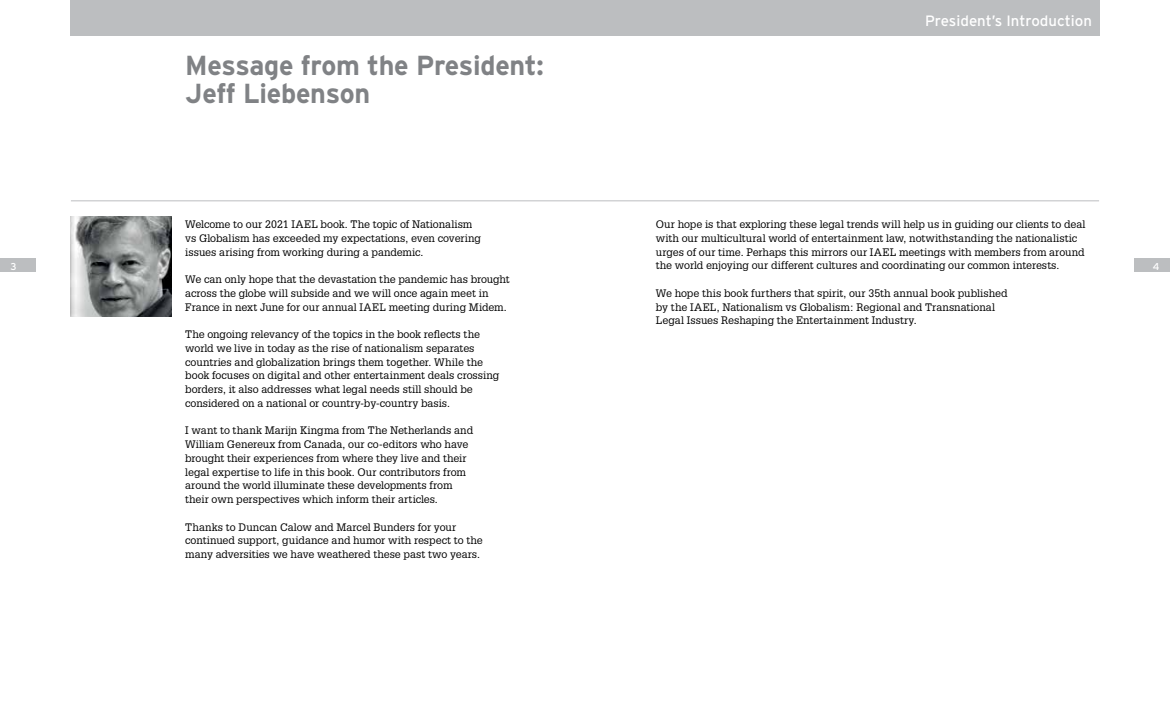
<style>
.page{position:relative;width:1170px;height:709px;background:#fff}
.page>*{position:absolute;margin:0;border:0;box-sizing:border-box;transform-origin:0 0}
.t1{font:700 27.5px/27.5px "Interstate";letter-spacing:-.01em;color:#808285}
.t2{font:15px "Interstate";color:#fff}
.t3{font:10.62px/13.8px "Glypha LT Std";color:#000}
.t4{font:10px "Interstate";color:#fff}
</style>
<div class="page">
<hr style="left:585px;top:200px;width:513px;height:1px;background:#bcbec0">
<div style="left:585px;top:0;width:513px;height:35px;background:#bcbec0"></div>
<div style="left:1134px;top:258px;width:35px;height:14px;background:#bcbec0"></div>
<img style="left:71px;top:217px;width:100px;height:100px">
<div style="left:71px;top:0;width:514px;height:35px;background:#bcbec0"></div>
<hr style="left:71px;top:200px;width:514px;height:1px;background:#bcbec0">
<div style="left:0;top:258px;width:35px;height:14px;background:#bcbec0"></div>
<p class="t4" style="left:11px;top:260px;width:8px">3</p>
<h1 class="t1" style="left:185px;top:52px;width:360px">Message from the President:<br>Jeff Liebenson</h1>
<p class="t3" style="left:185px;top:217px;width:297px">Welcome to our 2021 IAEL book. The topic of Nationalism vs Globalism has exceeded my expectations, even covering issues arising from working during a pandemic.</p>
<p class="t3" style="left:185px;top:272px;width:326px">We can only hope that the devastation the pandemic has brought across the globe will subside and we will once again meet in<br>France in next June for our annual IAEL meeting during Midem.</p>
<p class="t3" style="left:185px;top:327px;width:315px">The ongoing relevancy of the topics in the book reflects the world we live in today as the rise of nationalism separates countries and globalization brings them together. While the book focuses on digital and other entertainment deals crossing borders, it also addresses what legal needs still should be considered on a national or country-by-country basis.</p>
<p class="t3" style="left:185px;top:423px;width:289px">I want to thank Marijn Kingma from The Netherlands and William Genereux from Canada, our co-editors who have brought their experiences from where they live and their legal expertise to life in this book. Our contributors from around the world illuminate these developments from their own perspectives which inform their articles.</p>
<p class="t3" style="left:185px;top:520px;width:299px">Thanks to Duncan Calow and Marcel Bunders for your continued support, guidance and humor with respect to the many adversities we have weathered these past two years.</p>
<h2 class="t2" style="left:925px;top:13px;width:168px">President’s Introduction</h2>
<p class="t3" style="left:656px;top:217px;width:431px">Our hope is that exploring these legal trends will help us in guiding our clients to deal with our multicultural world of entertainment law, notwithstanding the nationalistic urges of our time. Perhaps this mirrors our IAEL meetings with members from around the world enjoying our different cultures and coordinating our common interests.</p>
<p class="t3" style="left:656px;top:286px;width:353px">We hope this book furthers that spirit, our 35th annual book published by the IAEL, Nationalism vs Globalism: Regional and Transnational<br>Legal Issues Reshaping the Entertainment Industry.</p>
<p class="t4" style="left:1152px;top:260px;width:8px">4</p>
<p class="t4" style="left:1156px;top:260px;width:8px">4</p>
</div>
